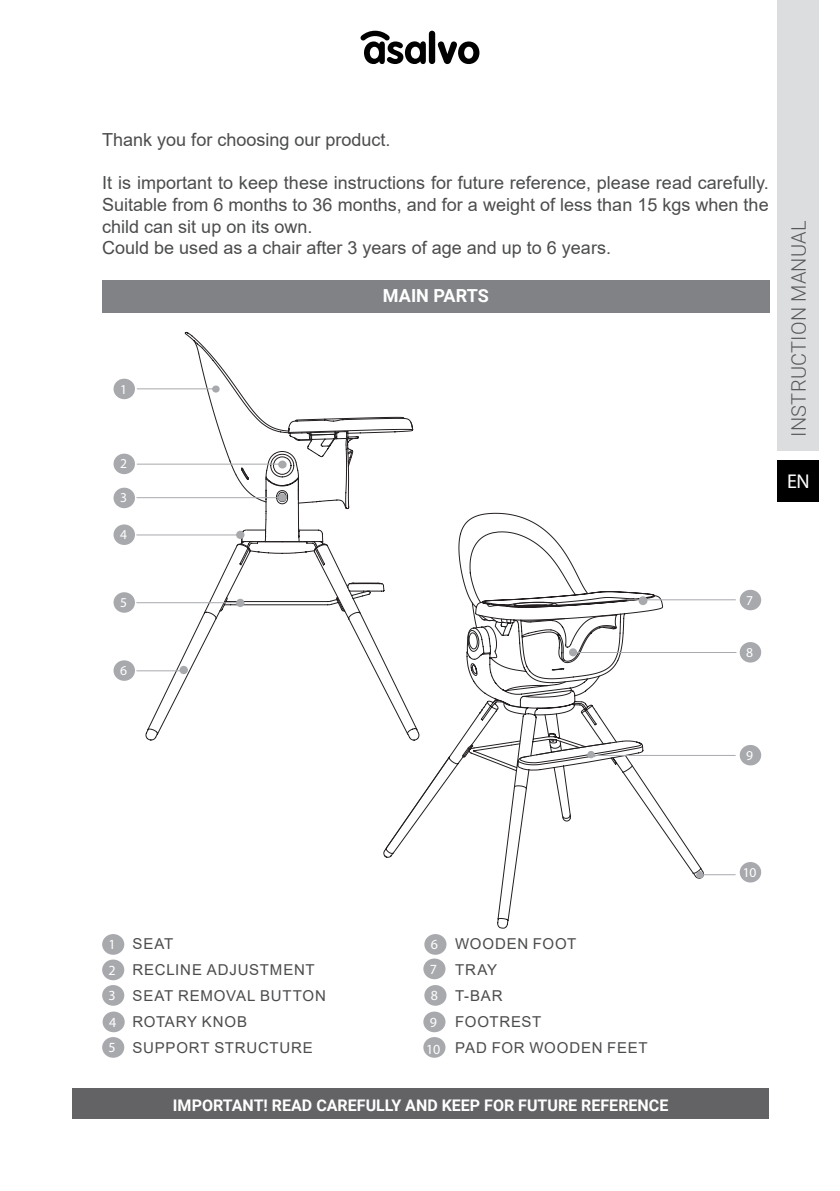
<style>
.page{position:relative;width:840px;height:1191px;background:#fff}
.page>*{position:absolute;margin:0;border:0;box-sizing:border-box;transform-origin:0 0}
.t1{font:300 20px "Roboto";letter-spacing:.015em;color:#57585a}
.t2{font:20px "Myriad Pro";color:#fff}
.t3{font:18px/21.6px "Arial";color:#4b4c4d}
.t4{font:700 18px "Roboto";color:#fff}
.t5{font:700 16px "Roboto";color:#fff}
.t6{font:15px/26px "Arial";letter-spacing:.055em;color:#4b4c4d}
.t7{font:14px/27.4px "Myriad Pro";color:#fff}
.t8{font:13.6px "Myriad Pro";color:#fff}
</style>
<div class="page">
<div style="left:777px;top:0;width:41px;height:451px;background:#dcdddf"></div>
<div style="left:777px;top:460px;width:41px;height:42px;background:#000"></div>
<div style="left:428px;top:31px;width:7px;height:33px;background:#000001;border-radius:3px"></div>
<svg style="left:437px;top:41px;width:42px;height:23px"></svg>
<svg style="left:360px;top:31px;width:65px;height:33px"></svg>
<svg style="left:145px;top:359px;width:269px;height:382px"></svg>
<div style="left:212px;top:385px;width:7px;height:7px;background:#a8a9ad;border-radius:50%"></div>
<div style="left:278px;top:460px;width:8px;height:8px;background:#a8a9ad;border-radius:50%"></div>
<div style="left:236px;top:531px;width:8px;height:8px;background:#a8a9ad;border-radius:50%"></div>
<div style="left:236px;top:599px;width:8px;height:8px;background:#a8a9ad;border-radius:50%"></div>
<div style="left:179px;top:666px;width:9px;height:8px;background:#a8a9ad;border-radius:50%"></div>
<div style="left:278px;top:493px;width:8px;height:8px;background:#a8a9ad;border-radius:50%"></div>
<svg style="left:383px;top:512px;width:320px;height:417px"></svg>
<svg style="left:383px;top:596px;width:321px;height:280px"></svg>
<div style="left:695px;top:871px;width:8px;height:7px;background:#a8a9ad;border-radius:50%"></div>
<div style="left:587px;top:751px;width:7px;height:7px;background:#a8a9ad;border-radius:50%"></div>
<svg style="left:568px;top:648px;width:9px;height:8px"></svg>
<div style="left:638px;top:596px;width:9px;height:9px;background:#a8a9ad;border-radius:50%"></div>
<hr style="left:700px;top:874px;width:35px;height:1px;background:#a8a9ad">
<hr style="left:587px;top:755px;width:148px;height:1px;background:#a8a9ad">
<hr style="left:573px;top:652px;width:163px;height:1px;background:#a8a9ad">
<hr style="left:626px;top:599px;width:109px;height:1px;background:#a8a9ad">
<div style="left:739px;top:590px;width:21px;height:20px;background:#a8a9ad;border-radius:50%"></div>
<div style="left:739px;top:642px;width:21px;height:20px;background:#a8a9ad;border-radius:50%"></div>
<div style="left:739px;top:745px;width:21px;height:20px;background:#a8a9ad;border-radius:50%"></div>
<div style="left:739px;top:862px;width:21px;height:20px;background:#a8a9ad;border-radius:50%"></div>
<hr style="left:137px;top:388px;width:77px;height:1px;background:#a8a9ad">
<hr style="left:137px;top:463px;width:145px;height:1px;background:#a8a9ad">
<hr style="left:136px;top:497px;width:147px;height:1px;background:#a8a9ad">
<hr style="left:136px;top:534px;width:103px;height:1px;background:#a8a9ad">
<hr style="left:136px;top:602px;width:105px;height:1px;background:#a8a9ad">
<hr style="left:136px;top:670px;width:45px;height:1px;background:#a8a9ad">
<div style="left:113px;top:379px;width:22px;height:20px;background:#a8a9ad;border-radius:50%"></div>
<div style="left:113px;top:453px;width:22px;height:21px;background:#a8a9ad;border-radius:50%"></div>
<div style="left:113px;top:488px;width:22px;height:20px;background:#a8a9ad;border-radius:50%"></div>
<div style="left:113px;top:524px;width:22px;height:21px;background:#a8a9ad;border-radius:50%"></div>
<div style="left:113px;top:592px;width:22px;height:21px;background:#a8a9ad;border-radius:50%"></div>
<div style="left:113px;top:660px;width:22px;height:21px;background:#a8a9ad;border-radius:50%"></div>
<div style="left:102px;top:280px;width:667px;height:33px;background:#808285"></div>
<div style="left:72px;top:1088px;width:696px;height:31px;background:#636366"></div>
<div style="left:102px;top:934px;width:22px;height:20px;background:#a8a9ad;border-radius:50%"></div>
<div style="left:102px;top:1011px;width:23px;height:21px;background:#a8a9ad;border-radius:50%"></div>
<div style="left:423px;top:958px;width:22px;height:21px;background:#a8a9ad;border-radius:50%"></div>
<div style="left:102px;top:959px;width:22px;height:21px;background:#a8a9ad;border-radius:50%"></div>
<div style="left:102px;top:1037px;width:22px;height:20px;background:#a8a9ad;border-radius:50%"></div>
<div style="left:424px;top:985px;width:22px;height:20px;background:#a8a9ad;border-radius:50%"></div>
<div style="left:102px;top:985px;width:22px;height:20px;background:#a8a9ad;border-radius:50%"></div>
<div style="left:424px;top:934px;width:22px;height:20px;background:#a8a9ad;border-radius:50%"></div>
<div style="left:423px;top:1011px;width:22px;height:21px;background:#a8a9ad;border-radius:50%"></div>
<div style="left:423px;top:1037px;width:22px;height:20px;background:#a8a9ad;border-radius:50%"></div>
<p class="t3" style="left:102px;top:129px;width:290px">Thank you for choosing our product.</p>
<p class="t3" style="left:102px;top:172px;width:667px">It is important to keep these instructions for future reference, please read carefully.<br>Suitable from 6 months to 36 months, and for a weight of less than 15 kgs when the child can sit up on its own.<br>Could be used as a chair after 3 years of age and up to 6 years.</p>
<p class="t8" style="left:120px;top:380px;width:8px">1</p>
<p class="t8" style="left:120px;top:455px;width:8px">2</p>
<p class="t8" style="left:120px;top:489px;width:8px">3</p>
<p class="t8" style="left:120px;top:526px;width:8px">4</p>
<p class="t4" style="left:383px;top:283px;width:107px">MAIN PARTS</p>
<p class="t1" style="left:784px;top:437px;width:218px;rotate:-90deg">INSTRUCTION MANUAL</p>
<p class="t2" style="left:786px;top:469px;width:24px">EN</p>
<p class="t8" style="left:120px;top:594px;width:8px">5</p>
<p class="t8" style="left:120px;top:662px;width:8px">6</p>
<p class="t8" style="left:745px;top:591px;width:8px">7</p>
<p class="t8" style="left:745px;top:644px;width:8px">8</p>
<p class="t8" style="left:745px;top:747px;width:8px">9</p>
<p class="t6" style="left:132px;top:931px;width:195px">SEAT<br>RECLINE ADJUSTMENT<br>SEAT REMOVAL BUTTON<br>ROTARY KNOB<br>SUPPORT STRUCTURE</p>
<p class="t6" style="left:455px;top:931px;width:194px">WOODEN FOOT<br>TRAY<br>T-BAR<br>FOOTREST<br>PAD FOR WOODEN FEET</p>
<p class="t7" style="left:430px;top:930px;width:9px">6</p>
<p class="t7" style="left:108px;top:930px;width:9px">1</p>
<p class="t7" style="left:108px;top:956px;width:9px">2</p>
<p class="t7" style="left:429px;top:955px;width:9px">7</p>
<p class="t7" style="left:108px;top:981px;width:9px">3</p>
<p class="t7" style="left:430px;top:981px;width:9px">8</p>
<p class="t7" style="left:426px;top:1008px;width:16px">9<br>10</p>
<p class="t7" style="left:109px;top:1008px;width:9px">4</p>
<p class="t7" style="left:108px;top:1033px;width:9px">5</p>
<p class="t5" style="left:173px;top:1093px;width:496px">IMPORTANT! READ CAREFULLY AND KEEP FOR FUTURE REFERENCE</p>
<p class="t8" style="left:742px;top:864px;width:15px">10</p>
</div>
